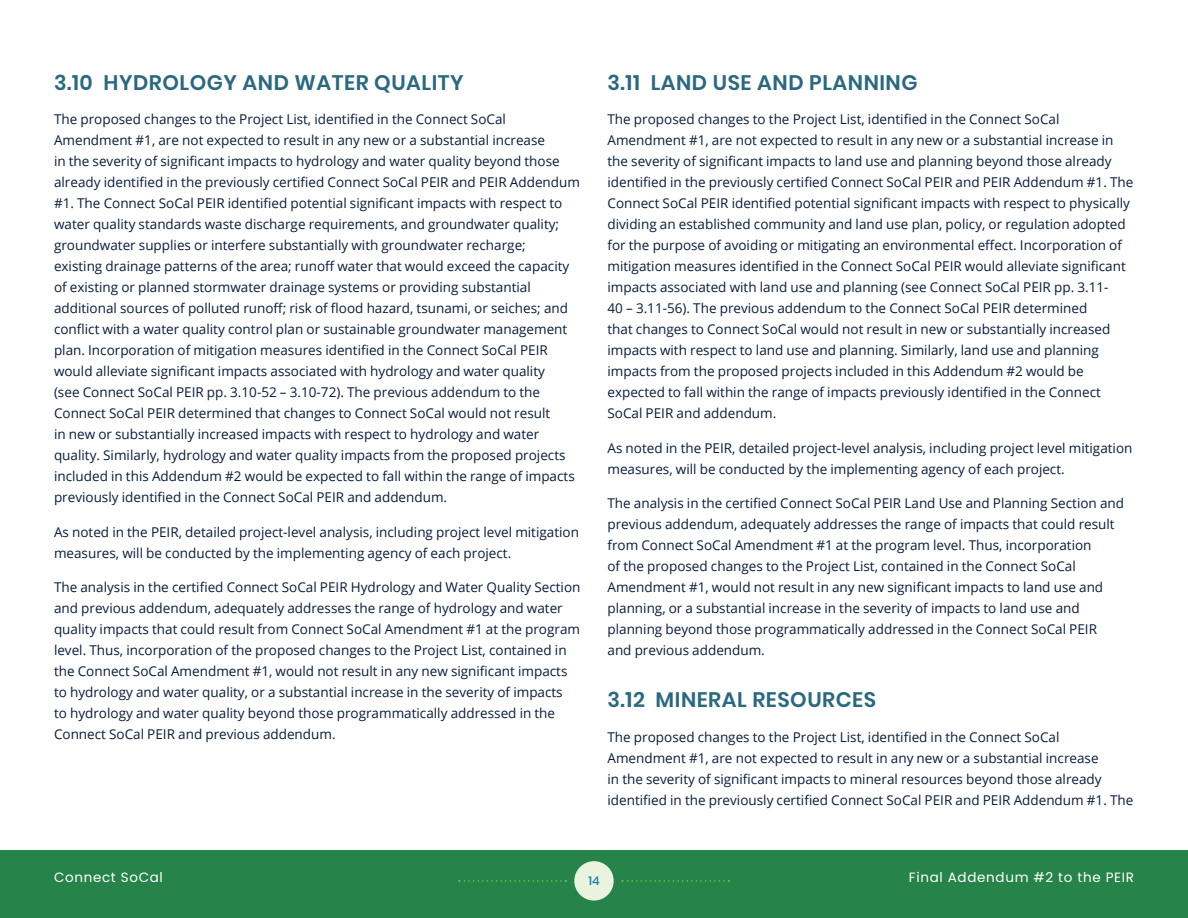
<style>
.page{position:relative;width:1188px;height:918px;background:#fff}
.page>*{position:absolute;margin:0;border:0;box-sizing:border-box;transform-origin:0 0}
.Heading_2{font:600 21px "Poppins";letter-spacing:.025em;color:#2a6980}
.t1{font:13.5px/21px "Open Sans";color:#0a1c3b}
.t2{font:13.5px "Poppins";letter-spacing:.05em;color:#fff}
.t3{font:500 12px "Poppins";color:#1587a7}
</style>
<div class="page">
<div style="left:0;top:850px;width:1188px;height:68px;background:#268349"></div>
<svg style="left:459px;top:880px;width:107px;height:2px"></svg>
<div style="left:574px;top:861px;width:40px;height:40px;background:#eaf3df;border-radius:50%"></div>
<svg style="left:622px;top:880px;width:108px;height:2px"></svg>
<p class="Heading_2" style="left:54px;top:70px;width:411px">3.10 HYDROLOGY AND WATER QUALITY</p>
<p class="t1" style="left:54px;top:108px;width:528px">The proposed changes to the Project List, identified in the Connect SoCal Amendment #1, are not expected to result in any new or a substantial increase<br>in the severity of significant impacts to hydrology and water quality beyond those already identified in the previously certified Connect SoCal PEIR and PEIR Addendum #1. The Connect SoCal PEIR identified potential significant impacts with respect to water quality standards waste discharge requirements, and groundwater quality; groundwater supplies or interfere substantially with groundwater recharge;<br>existing drainage patterns of the area; runoff water that would exceed the capacity of existing or planned stormwater drainage systems or providing substantial additional sources of polluted runoff; risk of flood hazard, tsunami, or seiches; and conflict with a water quality control plan or sustainable groundwater management plan. Incorporation of mitigation measures identified in the Connect SoCal PEIR would alleviate significant impacts associated with hydrology and water quality<br>(see Connect SoCal PEIR pp. 3.10-52 – 3.10-72). The previous addendum to the Connect SoCal PEIR determined that changes to Connect SoCal would not result<br>in new or substantially increased impacts with respect to hydrology and water quality. Similarly, hydrology and water quality impacts from the proposed projects included in this Addendum #2 would be expected to fall within the range of impacts previously identified in the Connect SoCal PEIR and addendum.</p>
<p class="t1" style="left:54px;top:521px;width:527px">As noted in the PEIR, detailed project-level analysis, including project level mitigation measures, will be conducted by the implementing agency of each project.</p>
<p class="t1" style="left:54px;top:576px;width:528px">The analysis in the certified Connect SoCal PEIR Hydrology and Water Quality Section and previous addendum, adequately addresses the range of hydrology and water quality impacts that could result from Connect SoCal Amendment #1 at the program level. Thus, incorporation of the proposed changes to the Project List, contained in the Connect SoCal Amendment #1, would not result in any new significant impacts to hydrology and water quality, or a substantial increase in the severity of impacts<br>to hydrology and water quality beyond those programmatically addressed in the Connect SoCal PEIR and previous addendum.</p>
<p class="Heading_2" style="left:608px;top:70px;width:312px">3.11 LAND USE AND PLANNING</p>
<p class="t1" style="left:608px;top:108px;width:527px">The proposed changes to the Project List, identified in the Connect SoCal Amendment #1, are not expected to result in any new or a substantial increase in the severity of significant impacts to land use and planning beyond those already identified in the previously certified Connect SoCal PEIR and PEIR Addendum #1. The Connect SoCal PEIR identified potential significant impacts with respect to physically dividing an established community and land use plan, policy, or regulation adopted for the purpose of avoiding or mitigating an environmental effect. Incorporation of mitigation measures identified in the Connect SoCal PEIR would alleviate significant impacts associated with land use and planning (see Connect SoCal PEIR pp. 3.11-<br>40 – 3.11-56). The previous addendum to the Connect SoCal PEIR determined<br>that changes to Connect SoCal would not result in new or substantially increased impacts with respect to land use and planning. Similarly, land use and planning impacts from the proposed projects included in this Addendum #2 would be expected to fall within the range of impacts previously identified in the Connect SoCal PEIR and addendum.</p>
<p class="t1" style="left:608px;top:437px;width:527px">As noted in the PEIR, detailed project-level analysis, including project level mitigation measures, will be conducted by the implementing agency of each project.</p>
<p class="t1" style="left:608px;top:492px;width:518px">The analysis in the certified Connect SoCal PEIR Land Use and Planning Section and previous addendum, adequately addresses the range of impacts that could result from Connect SoCal Amendment #1 at the program level. Thus, incorporation<br>of the proposed changes to the Project List, contained in the Connect SoCal Amendment #1, would not result in any new significant impacts to land use and planning, or a substantial increase in the severity of impacts to land use and planning beyond those programmatically addressed in the Connect SoCal PEIR and previous addendum.</p>
<p class="Heading_2" style="left:608px;top:688px;width:270px">3.12 MINERAL RESOURCES</p>
<p class="t1" style="left:608px;top:726px;width:527px">The proposed changes to the Project List, identified in the Connect SoCal Amendment #1, are not expected to result in any new or a substantial increase<br>in the severity of significant impacts to mineral resources beyond those already identified in the previously certified Connect SoCal PEIR and PEIR Addendum #1. The</p>
<p class="t2" style="left:54px;top:869px;width:110px">Connect SoCal</p>
<p class="t3" style="left:588px;top:874px;width:13px">14</p>
<p class="t2" style="left:909px;top:869px;width:227px">Final Addendum #2 to the PEIR</p>
</div>
